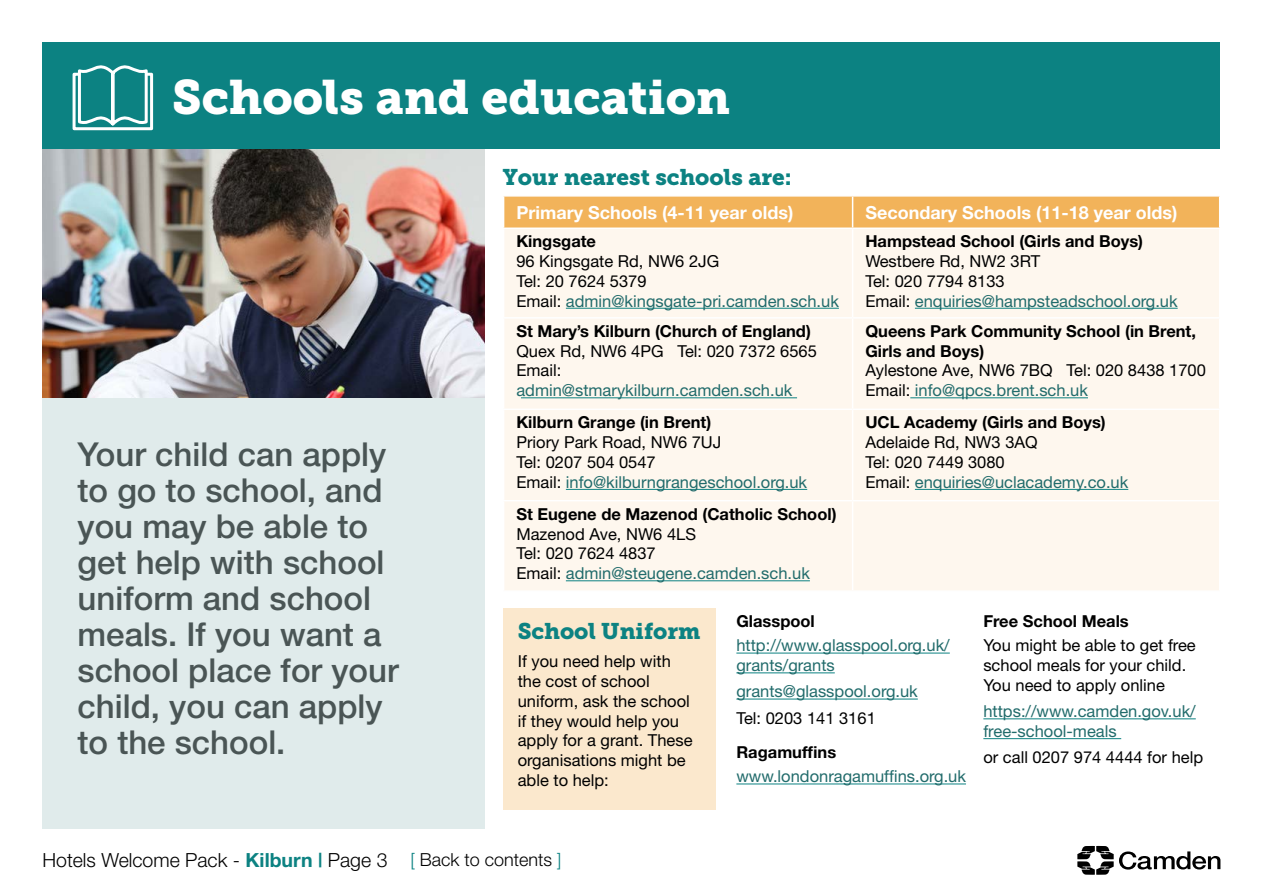
<style>
.page{position:relative;width:1263px;height:893px;background:#fff}
.page>*{position:absolute;margin:0;border:0;box-sizing:border-box;transform-origin:0 0}
.t1{font:48px "Museo Slab 900";color:#fff}
.t2{font:500 33px/36px "Helvetica Neue";color:#4a5555}
.t3{font:22.5px "Museo Slab 900";color:#0c8282}
.t4{font:300 19.5px "Helvetica Neue";color:#000}
.t5{font:700 18px "Helvetica Neue";color:#fff}
.t6{font:16.5px/19.8px "Helvetica Neue";color:#000}
.t7{font:700 16.5px/19.8px "Helvetica Neue";color:#000}
.t8{font:16.5px/19.8px "Helvetica Neue";color:#216b6b}
.s1{color:#216b6b}
.s2{font-weight:700;color:#0c8282}
.s3{font-size:18px;color:#0c8282}
.s4{font-size:18px}
</style>
<div class="page">
<div style="left:43px;top:89px;width:442px;height:804px;background:#e0ebeb"></div>
<div style="left:503px;top:608px;width:212px;height:202px;background:#fbe8cd"></div>
<img style="left:43px;top:149px;width:442px;height:249px">
<div style="left:43px;top:43px;width:1177px;height:106px;background:#0c8282"></div>
<div style="left:504px;top:197px;width:715px;height:31px;background:#f2b35a"></div>
<div style="left:504px;top:229px;width:715px;height:361px;background:#fef7ee"></div>
<hr style="left:852px;top:197px;width:1px;height:31px;background:#fff">
<hr style="left:852px;top:229px;width:1px;height:88px;background:#fff">
<hr style="left:503px;top:317px;width:350px;height:2px;background:#fff">
<hr style="left:853px;top:317px;width:367px;height:2px;background:#fff">
<hr style="left:852px;top:319px;width:1px;height:90px;background:#fff">
<hr style="left:503px;top:409px;width:350px;height:1px;background:#fff">
<hr style="left:853px;top:409px;width:367px;height:1px;background:#fff">
<hr style="left:852px;top:410px;width:1px;height:90px;background:#fff">
<hr style="left:503px;top:500px;width:350px;height:1px;background:#fff">
<hr style="left:853px;top:500px;width:367px;height:1px;background:#fff">
<hr style="left:852px;top:501px;width:1px;height:89px;background:#fff">
<hr style="left:566px;top:308px;width:273px;height:1px;background:#0c8282">
<hr style="left:915px;top:308px;width:263px;height:1px;background:#0c8282">
<hr style="left:521px;top:397px;width:276px;height:1px;background:#0c8282">
<hr style="left:910px;top:397px;width:178px;height:1px;background:#0c8282">
<hr style="left:566px;top:489px;width:241px;height:1px;background:#0c8282">
<hr style="left:915px;top:489px;width:213px;height:1px;background:#0c8282">
<hr style="left:566px;top:580px;width:244px;height:1px;background:#0c8282">
<hr style="left:736px;top:653px;width:214px;height:1px;background:#0c8282">
<hr style="left:736px;top:672px;width:99px;height:1px;background:#0c8282">
<hr style="left:736px;top:699px;width:182px;height:1px;background:#0c8282">
<hr style="left:736px;top:784px;width:230px;height:1px;background:#0c8282">
<hr style="left:983px;top:718px;width:213px;height:1px;background:#0c8282">
<hr style="left:983px;top:738px;width:138px;height:1px;background:#0c8282">
<svg style="left:72px;top:65px;width:82px;height:66px"></svg>
<div style="left:0;top:829px;width:1263px;height:64px;background:#fff"></div>
<svg style="left:1077px;top:846px;width:143px;height:29px"></svg>
<h1 class="t1" style="left:172px;top:69px;width:559px">Schools and education</h1>
<h3 class="t3" style="left:503px;top:164px;width:290px">Your nearest schools are:</h3>
<p class="t5" style="left:516px;top:202px;width:278px">Primary Schools (4-11 year olds)</p>
<p class="t5" style="left:865px;top:202px;width:314px">Secondary Schools (11-18 year olds)</p>
<p class="t7" style="left:516px;top:231px;width:81px">Kingsgate</p>
<p class="t6" style="left:516px;top:251px;width:324px">96 Kingsgate Rd, NW6 2JG<br>Tel: 20 7624 5379<br>Email: <span class="s1">admin@kingsgate-pri.camden.sch.uk</span></p>
<p class="t7" style="left:865px;top:231px;width:279px">Hampstead School (Girls and Boys)</p>
<p class="t6" style="left:865px;top:251px;width:314px">Westbere Rd, NW2 3RT<br>Tel: 020 7794 8133<br>Email: <span class="s1">enquiries@hampsteadschool.org.uk</span></p>
<h2 class="t2" style="left:78px;top:436px;width:323px">Your child can apply to go to school, and you may be able to get help with school uniform and school meals. If you want a school place for your child, you can apply to the school.</h2>
<p class="t7" style="left:516px;top:321px;width:296px">St Mary’s Kilburn (Church of England)</p>
<p class="t6" style="left:516px;top:341px;width:302px">Quex Rd, NW6 4PG Tel: 020 7372 6565<br>Email:</p>
<p class="t8" style="left:516px;top:380px;width:278px">admin@stmarykilburn.camden.sch.uk</p>
<p class="t7" style="left:516px;top:412px;width:196px">Kilburn Grange (in Brent)</p>
<p class="t6" style="left:516px;top:432px;width:292px">Priory Park Road, NW6 7UJ<br>Tel: 0207 504 0547<br>Email: <span class="s1">info@kilburngrangeschool.org.uk</span></p>
<p class="t7" style="left:865px;top:321px;width:332px">Queens Park Community School (in Brent,<br>Girls and Boys)</p>
<p class="t6" style="left:865px;top:360px;width:342px">Aylestone Ave, NW6 7BQ Tel: 020 8438 1700<br>Email: <span class="s1">info@qpcs.brent.sch.uk</span></p>
<p class="t7" style="left:865px;top:412px;width:242px">UCL Academy (Girls and Boys)</p>
<p class="t6" style="left:865px;top:432px;width:264px">Adelaide Rd, NW3 3AQ<br>Tel: 020 7449 3080<br>Email: <span class="s1">enquiries@uclacademy.co.uk</span></p>
<p class="t7" style="left:516px;top:504px;width:322px">St Eugene de Mazenod (Catholic School)</p>
<p class="t6" style="left:516px;top:523px;width:295px">Mazenod Ave, NW6 4LS<br>Tel: 020 7624 4837<br>Email: <span class="s1">admin@steugene.camden.sch.uk</span></p>
<h3 class="t3" style="left:518px;top:618px;width:184px">School Uniform</h3>
<p class="t6" style="left:518px;top:651px;width:176px">If you need help with the cost of school uniform, ask the school if they would help you apply for a grant. These organisations might be able to help:</p>
<p class="t7" style="left:736px;top:611px;width:80px">Glasspool</p>
<p class="t8" style="left:736px;top:635px;width:215px">http://www.glasspool.org.uk/ grants/grants</p>
<p class="t8" style="left:736px;top:681px;width:183px">grants@glasspool.org.uk</p>
<p class="t6" style="left:736px;top:708px;width:141px">Tel: 0203 141 3161</p>
<p class="t7" style="left:736px;top:742px;width:101px">Ragamuffins</p>
<p class="t8" style="left:736px;top:766px;width:231px">www.londonragamuffins.org.uk</p>
<p class="t7" style="left:983px;top:611px;width:147px">Free School Meals</p>
<p class="t6" style="left:983px;top:635px;width:214px">You might be able to get free school meals for your child.<br>You need to apply online</p>
<p class="t8" style="left:983px;top:701px;width:214px">https://www.camden.gov.uk/ free-school-meals</p>
<p class="t6" style="left:983px;top:747px;width:221px">or call 0207 974 4444 for help</p>
<p class="t4" style="left:43px;top:848px;width:520px">Hotels Welcome Pack - <span class="s2">Kilburn |</span> Page 3 <span class="s3">[</span> <span class="s4">Back to contents</span> <span class="s3">]</span></p>
</div>
